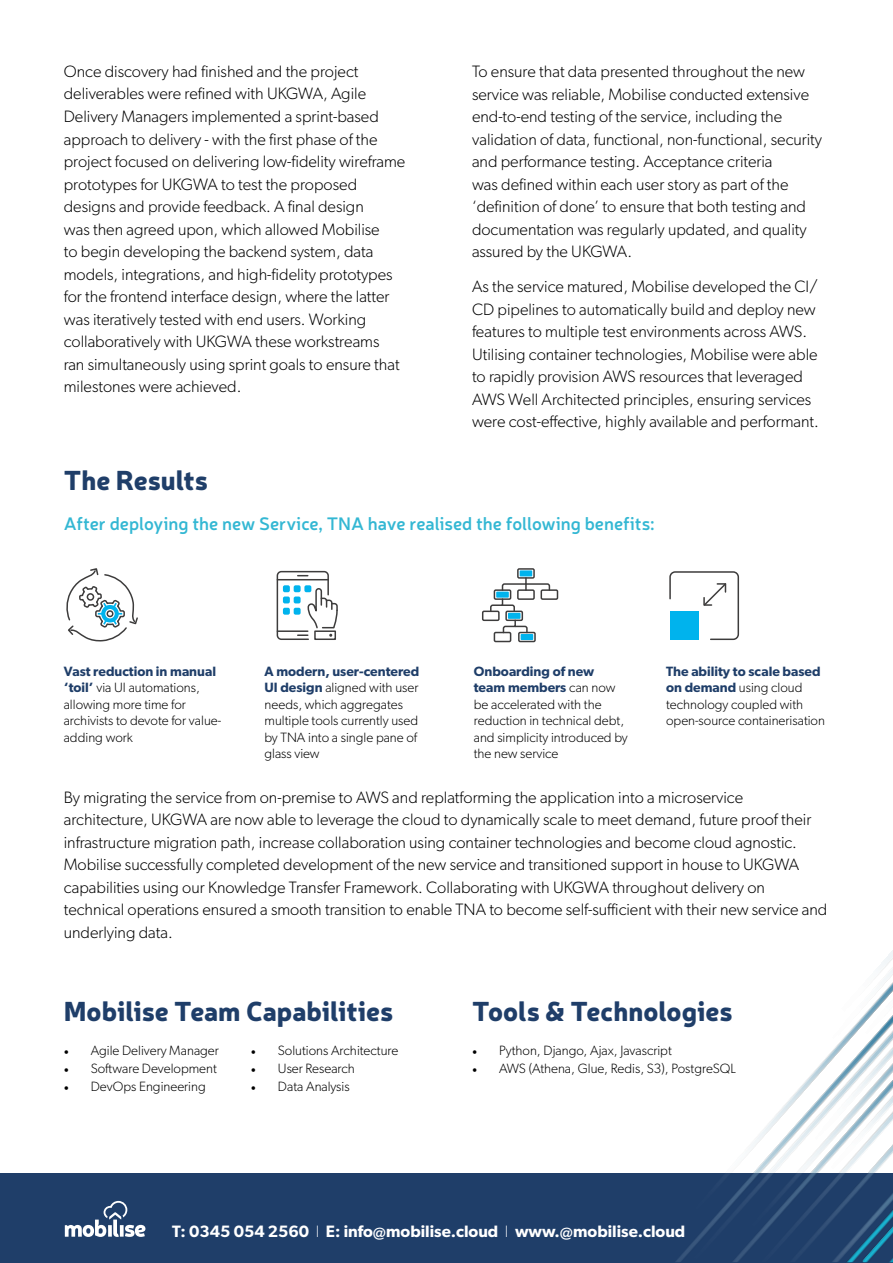
<style>
.page{position:relative;width:893px;height:1263px;background:#fff}
.page>*{position:absolute;margin:0;border:0;box-sizing:border-box;transform-origin:0 0}
.t1{font:900 27px "Neris";color:#1f3e69}
.t2{font:600 18px "Neris";color:#33b7d3}
.t3{font:300 16.5px/22.5px "Gibson";color:#000}
.t4{font:600 16.5px "Gibson";color:#fff}
.t5{font:300 13.5px/16.5px "Gibson";color:#000}
.s1{font-weight:600;color:#1f3e69}
.s2{font-family:"Minion Pro";font-weight:400}
.s3{font-weight:100}
</style>
<div class="page">
<img style="left:666px;top:950px;width:227px;height:224px">
<div style="left:0;top:1174px;width:893px;height:89px;background:#1f3e69"></div>
<svg style="left:65px;top:1201px;width:80px;height:36px"></svg>
<svg style="left:66px;top:568px;width:72px;height:74px"></svg>
<svg style="left:276px;top:570px;width:62px;height:70px"></svg>
<div style="left:494px;top:589px;width:17px;height:11px;border:2px solid #3d3c3c"></div>
<div style="left:517px;top:589px;width:18px;height:11px;border:2px solid #3d3c3c"></div>
<div style="left:482px;top:611px;width:18px;height:10px;border:2px solid #3d3c3c"></div>
<div style="left:505px;top:611px;width:18px;height:10px;border:2px solid #3d3c3c"></div>
<div style="left:517px;top:568px;width:18px;height:11px;border:2px solid #3d3c3c"></div>
<div style="left:541px;top:589px;width:17px;height:11px;border:2px solid #3d3c3c"></div>
<svg style="left:489px;top:598px;width:27px;height:15px"></svg>
<div style="left:518px;top:632px;width:18px;height:10px;border:2px solid #3d3c3c"></div>
<div style="left:521px;top:634px;width:12px;height:6px;background:#00b3ed"></div>
<div style="left:508px;top:613px;width:12px;height:6px;background:#00b3ed"></div>
<div style="left:496px;top:592px;width:13px;height:6px;background:#00b3ed"></div>
<div style="left:520px;top:570px;width:12px;height:6px;background:#00b3ed"></div>
<div style="left:494px;top:632px;width:17px;height:10px;border:2px solid #3d3c3c"></div>
<svg style="left:502px;top:619px;width:26px;height:15px"></svg>
<svg style="left:501px;top:576px;width:50px;height:16px"></svg>
<svg style="left:669px;top:571px;width:71px;height:70px"></svg>
<p class="t3" style="left:64px;top:60px;width:343px">Once discovery had finished and the project deliverables were refined with UKGWA, Agile Delivery Managers implemented a sprint-based approach to delivery - with the first phase of the project focused on delivering low-fidelity wireframe prototypes for UKGWA to test the proposed designs and provide feedback. A final design<br>was then agreed upon, which allowed Mobilise<br>to begin developing the backend system, data models, integrations, and high-fidelity prototypes for the frontend interface design, where the latter was iteratively tested with end users. Working collaboratively with UKGWA these workstreams<br>ran simultaneously using sprint goals to ensure that milestones were achieved.</p>
<p class="t3" style="left:472px;top:60px;width:352px">To ensure that data presented throughout the new service was reliable, Mobilise conducted extensive end-to-end testing of the service, including the validation of data, functional, non-functional, security and performance testing. Acceptance criteria<br>was defined within each user story as part of the ‘definition of done’ to ensure that both testing and documentation was regularly updated, and quality assured by the UKGWA.</p>
<p class="t3" style="left:472px;top:275px;width:348px">As the service matured, Mobilise developed the CI/ CD pipelines to automatically build and deploy new features to multiple test environments across AWS.<br>Utilising container technologies, Mobilise were able to rapidly provision AWS resources that leveraged AWS Well Architected principles, ensuring services were cost-effective, highly available and performant.</p>
<h1 class="t1" style="left:64px;top:461px;width:146px">The Results</h1>
<p class="t2" style="left:64px;top:511px;width:592px">After deploying the new Service, TNA have realised the following benefits:</p>
<p class="t5" style="left:64px;top:662px;width:159px"><span class="s1">Vast reduction in manual ‘toil’</span> via UI automations, allowing more time for archivists to devote for value&shy;adding work</p>
<p class="t5" style="left:265px;top:662px;width:156px"><span class="s1">A modern, user-centered<br>UI design</span> aligned with user needs, which aggregates multiple tools currently used by TNA into a single pane of glass view</p>
<p class="t5" style="left:474px;top:662px;width:155px"><span class="s1">Onboarding of new team members</span> can now be accelerated with the reduction in technical debt, and simplicity introduced by the new service</p>
<p class="t5" style="left:666px;top:662px;width:160px"><span class="s1">The ability to scale based on demand</span> using cloud technology coupled with open-source containerisation</p>
<p class="t3" style="left:64px;top:785px;width:765px">By migrating the service from on-premise to AWS and replatforming the application into a microservice architecture, UKGWA are now able to leverage the cloud to dynamically scale to meet demand, future proof their infrastructure migration path, increase collaboration using container technologies and become cloud agnostic.<br>Mobilise successfully completed development of the new service and transitioned support in house to UKGWA capabilities using our Knowledge Transfer Framework. Collaborating with UKGWA throughout delivery on technical operations ensured a smooth transition to enable TNA to become self-sufficient with their new service and underlying data.</p>
<h1 class="t1" style="left:64px;top:991px;width:331px">Mobilise Team Capabilities</h1>
<h1 class="t1" style="left:472px;top:991px;width:262px">Tools &amp; Technologies</h1>
<p class="t5" style="left:472px;top:1042px;width:201px"><span class="s2">•</span> Python, Django, Ajax, Javascript</p>
<p class="t5" style="left:472px;top:1060px;width:265px"><span class="s2">•</span> AWS (Athena, Glue, Redis, S3), PostgreSQL</p>
<p class="t5" style="left:251px;top:1042px;width:149px"><span class="s2">•</span> Solutions Architecture</p>
<p class="t5" style="left:251px;top:1060px;width:106px"><span class="s2">•</span> User Research</p>
<p class="t5" style="left:251px;top:1078px;width:100px"><span class="s2">•</span> Data Analysis</p>
<p class="t5" style="left:64px;top:1042px;width:157px"><span class="s2">•</span> Agile Delivery Manager</p>
<p class="t5" style="left:64px;top:1060px;width:155px"><span class="s2">•</span> Software Development</p>
<p class="t5" style="left:64px;top:1078px;width:143px"><span class="s2">•</span> DevOps Engineering</p>
<p class="t4" style="left:172px;top:1221px;width:515px">T: 0345 054 2560 <span class="s3">I</span> E: info@mobilise.cloud <span class="s3">I</span> www.@mobilise.cloud</p>
</div>
